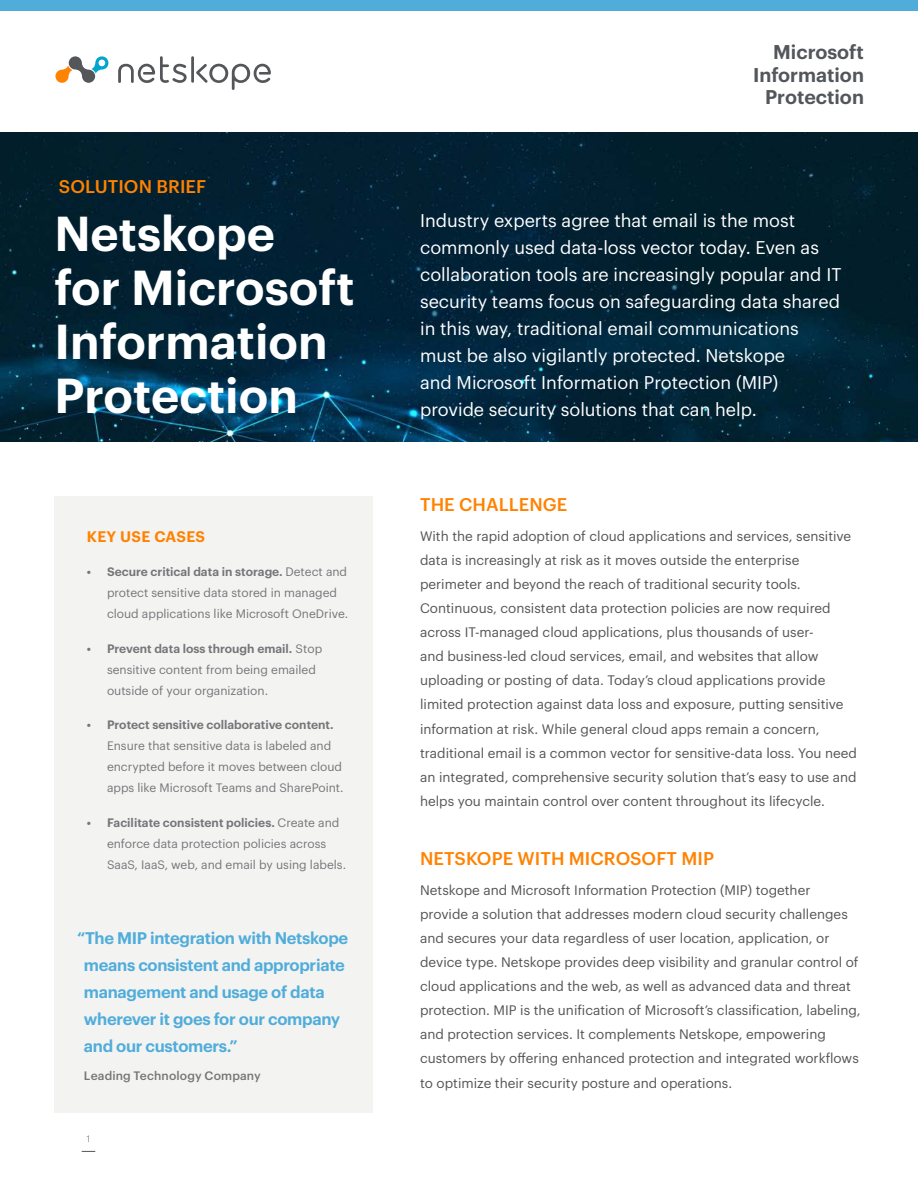
<style>
.page{position:relative;width:918px;height:1188px;background:#fff}
.page>*{position:absolute;margin:0;border:0;box-sizing:border-box;transform-origin:0 0}
.t1{font:600 48px/54px "Graphik";color:#fff}
.t2{font:600 19.5px/22.5px "Graphik";color:#53565a;text-align:right}
.t3{font:18px/27px "Graphik";color:#fff}
.t4{font:500 18px "Graphik";letter-spacing:.005em;color:#ff8200}
.t5{font:600 16.5px/27px "Graphik";letter-spacing:-.02em;color:#50adda}
.t6{font:600 15px "Graphik";letter-spacing:.02em;color:#ff8200}
.t7{font:13.5px/24px "Graphik";color:#565355}
.t8{font:12px/21px "Graphik";color:#757679}
.t9{font:600 12px "Graphik";color:#757679}
.t10{font:500 12px "Graphik";letter-spacing:.01em;color:#777576}
.t11{font:300 9px "Graphik";color:#565355}
.s1{font-weight:600}
</style>
<div class="page">
<svg style="left:82px;top:1151px;width:13px;height:1px"></svg>
<svg style="left:55px;top:56px;width:54px;height:27px"></svg>
<svg style="left:118px;top:56px;width:153px;height:34px"></svg>
<img style="left:0;top:133px;width:918px;height:309px">
<div style="left:54px;top:496px;width:319px;height:616px;background:#f3f3f2"></div>
<div style="left:0;top:0;width:918px;height:11px;background:#50adda"></div>
<h3 class="t4" style="left:59px;top:172px;width:149px">SOLUTION BRIEF</h3>
<h2 class="t2" style="left:753px;top:39px;width:112px">Microsoft<br>Information<br>Protection</h2>
<h1 class="t1" style="left:54px;top:203px;width:302px">Netskope<br>for Microsoft<br>Information<br>Protection</h1>
<p class="t3" style="left:420px;top:205px;width:423px">Industry experts agree that email is the most commonly used data-loss vector today. Even as collaboration tools are increasingly popular and IT security teams focus on safeguarding data shared in this way, traditional email communications must be also vigilantly protected. Netskope<br>and Microsoft Information Protection (MIP) provide security solutions that can help.</p>
<p class="t6" style="left:87px;top:525px;width:120px">KEY USE CASES</p>
<p class="t8" style="left:107px;top:561px;width:243px;text-indent:-20px"><span class="s1">• Secure critical data in storage.</span> Detect and protect sensitive data stored in managed cloud applications like Microsoft OneDrive.</p>
<p class="t8" style="left:107px;top:637px;width:217px;text-indent:-20px"><span class="s1">• Prevent data loss through email.</span> Stop sensitive content from being emailed outside of your organization.</p>
<p class="t9" style="left:87px;top:716px;width:248px">• Protect sensitive collaborative content.</p>
<p class="t8" style="left:107px;top:735px;width:238px">Ensure that sensitive data is labeled and encrypted before it moves between cloud apps like Microsoft Teams and SharePoint.</p>
<p class="t8" style="left:107px;top:811px;width:241px;text-indent:-20px"><span class="s1">• Facilitate consistent policies.</span> Create and enforce data protection policies across<br>SaaS, IaaS, web, and email by using labels.</p>
<p class="t5" style="left:84px;top:923px;width:266px;text-indent:-7px">“The MIP integration with Netskope means consistent and appropriate management and usage of data wherever it goes for our company and our customers.”</p>
<p class="t10" style="left:84px;top:1067px;width:178px">Leading Technology Company</p>
<p class="t11" style="left:87px;top:1132px;width:5px">1</p>
<h3 class="t4" style="left:420px;top:491px;width:149px">THE CHALLENGE</h3>
<p class="t7" style="left:420px;top:523px;width:438px">With the rapid adoption of cloud applications and services, sensitive data is increasingly at risk as it moves outside the enterprise perimeter and beyond the reach of traditional security tools.<br>Continuous, consistent data protection policies are now required across IT-managed cloud applications, plus thousands of user-<br>and business-led cloud services, email, and websites that allow uploading or posting of data. Today’s cloud applications provide limited protection against data loss and exposure, putting sensitive information at risk. While general cloud apps remain a concern, traditional email is a common vector for sensitive-data loss. You need an integrated, comprehensive security solution that’s easy to use and helps you maintain control over content throughout its lifecycle.</p>
<h3 class="t4" style="left:420px;top:845px;width:295px">NETSKOPE WITH MICROSOFT MIP</h3>
<p class="t7" style="left:420px;top:877px;width:442px">Netskope and Microsoft Information Protection (MIP) together provide a solution that addresses modern cloud security challenges and secures your data regardless of user location, application, or device type. Netskope provides deep visibility and granular control of cloud applications and the web, as well as advanced data and threat protection. MIP is the unification of Microsoft’s classification, labeling, and protection services. It complements Netskope, empowering customers by offering enhanced protection and integrated workflows to optimize their security posture and operations.</p>
</div>
